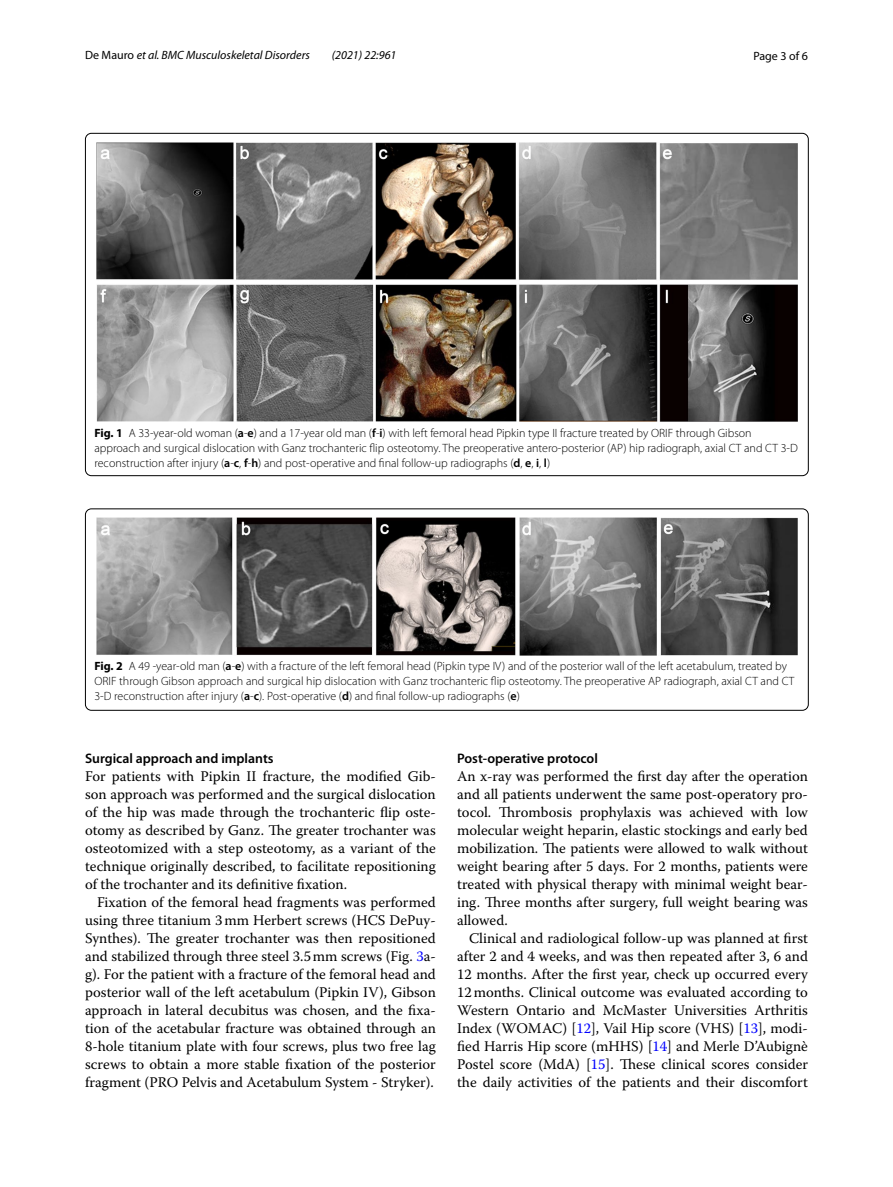
<style>
.page{position:relative;width:893px;height:1187px;background:#fff}
.page>*{position:absolute;margin:0;border:0;box-sizing:border-box;transform-origin:0 0}
.t1{font:14.7px/18px "Warnock Pro";color:#000;text-align:justify}
.t2{font:600 13.8px "Myriad Pro";color:#000}
.t3{font:300 12px/15px "Myriad Pro";color:#000}
.t4{font:italic 12px "Myriad Pro";color:#000}
.t5{font:12px "Myriad Pro";color:#000}
.s1{font-style:normal}
.s2{font-weight:700}
.s3{font-weight:600}
.s4{color:#00f}
</style>
<div class="page">
<img style="left:97px;top:142px;width:700px;height:279px">
<img style="left:97px;top:518px;width:700px;height:137px">
<div style="left:85px;top:508px;width:723px;height:202px;border:1px solid #000;border-radius:6px"></div>
<p class="t4" style="left:85px;top:48px;width:226px"><span class="s1">De Mauro</span> et al. BMC Musculoskeletal Disorders</p>
<p class="t4" style="left:332px;top:48px;width:66px">(2021) 22:961</p>
<p class="t5" style="left:753px;top:48px;width:56px">Page 3 of 6</p>
<p class="t3" style="left:94px;top:425px;width:705px"><span class="s2">Fig. 1</span> A 33-year-old woman (<span class="s3">a</span>-<span class="s3">e</span>) and a 17-year old man (<span class="s3">f</span>-<span class="s3">i</span>) with left femoral head Pipkin type II fracture treated by ORIF through Gibson approach and surgical dislocation with Ganz trochanteric flip osteotomy. The preoperative antero-posterior (AP) hip radiograph, axial CT and CT 3-D reconstruction after injury (<span class="s3">a</span>-<span class="s3">c</span>, <span class="s3">f</span>-<span class="s3">h</span>) and post-operative and final follow-up radiographs (<span class="s3">d</span>, <span class="s3">e</span>, <span class="s3">i</span>, <span class="s3">l</span>)</p>
<p class="t3" style="left:94px;top:659px;width:702px"><span class="s2">Fig. 2</span> A 49 -year-old man (<span class="s3">a</span>-<span class="s3">e</span>) with a fracture of the left femoral head (Pipkin type IV) and of the posterior wall of the left acetabulum, treated by<br>ORIF through Gibson approach and surgical hip dislocation with Ganz trochanteric flip osteotomy. The preoperative AP radiograph, axial CT and CT<br>3-D reconstruction after injury (<span class="s3">a</span>-<span class="s3">c</span>). Post-operative (<span class="s3">d</span>) and final follow-up radiographs (<span class="s3">e</span>)</p>
<p class="t2" style="left:85px;top:749px;width:190px">Surgical approach and implants</p>
<p class="t1" style="left:85px;top:766px;width:352px">For patients with Pipkin II fracture, the modified Gib&shy;son approach was performed and the surgical dislocation of the hip was made through the trochanteric flip oste&shy;otomy as described by Ganz. The greater trochanter was osteotomized with a step osteotomy, as a variant of the technique originally described, to facilitate repositioning of the trochanter and its definitive fixation.</p>
<p class="t1" style="left:85px;top:892px;width:352px;text-indent:12px">Fixation of the femoral head fragments was performed using three titanium 3mm Herbert screws (HCS DePuy-Synthes). The greater trochanter was then repositioned and stabilized through three steel 3.5mm screws (Fig. <span class="s4">3</span>a&shy;g). For the patient with a fracture of the femoral head and posterior wall of the left acetabulum (Pipkin IV), Gibson approach in lateral decubitus was chosen, and the fixa&shy;tion of the acetabular fracture was obtained through an 8-hole titanium plate with four screws, plus two free lag screws to obtain a more stable fixation of the posterior fragment (PRO Pelvis and Acetabulum System - Stryker).</p>
<p class="t2" style="left:457px;top:749px;width:142px">Post‑operative protocol</p>
<p class="t1" style="left:457px;top:766px;width:352px">An x-ray was performed the first day after the operation and all patients underwent the same post-operatory pro&shy;tocol. Thrombosis prophylaxis was achieved with low molecular weight heparin, elastic stockings and early bed mobilization. The patients were allowed to walk without weight bearing after 5 days. For 2 months, patients were treated with physical therapy with minimal weight bear&shy;ing. Three months after surgery, full weight bearing was allowed.</p>
<p class="t1" style="left:457px;top:928px;width:352px;text-indent:12px">Clinical and radiological follow-up was planned at first after 2 and 4 weeks, and was then repeated after 3, 6 and 12 months. After the first year, check up occurred every 12months. Clinical outcome was evaluated according to Western Ontario and McMaster Universities Arthritis Index (WOMAC) [<span class="s4">12</span>], Vail Hip score (VHS) [<span class="s4">13</span>], modi&shy;fied Harris Hip score (mHHS) [<span class="s4">14</span>] and Merle D’Aubignè Postel score (MdA) [<span class="s4">15</span>]. These clinical scores consider the daily activities of the patients and their discomfort</p>
</div>
